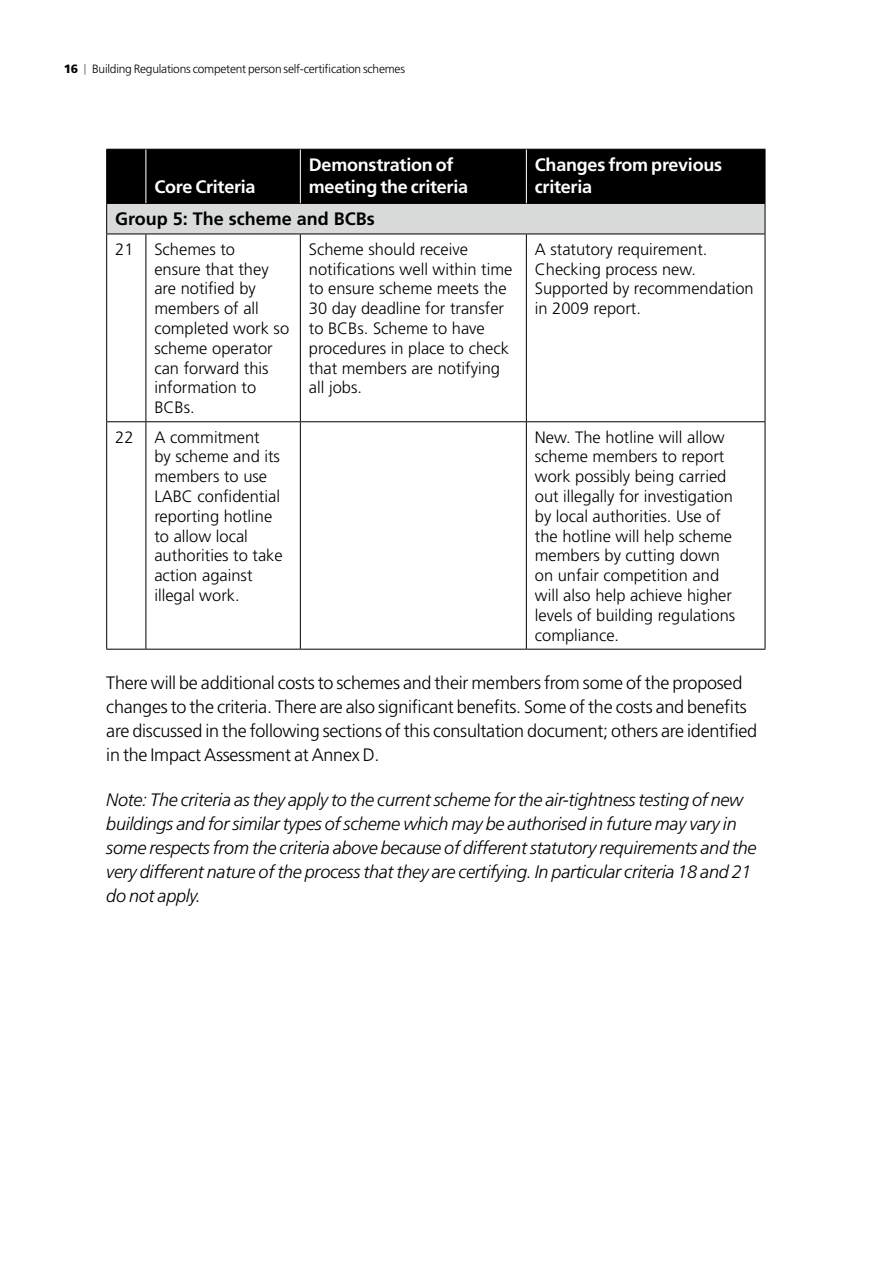
<style>
.page{position:relative;width:893px;height:1263px;background:#fff}
.page>*{position:absolute;margin:0;border:0;box-sizing:border-box;transform-origin:0 0}
.t1{font:italic 300 18px/24px "Frutiger LT Std";letter-spacing:-.015em;color:#000}
.t2{font:300 18px/24px "Frutiger LT Std";letter-spacing:-.015em;color:#000}
.t3{font:700 18px/21.6px "Frutiger LT Std";letter-spacing:-.015em;color:#fff}
.t4{font:700 18px "Frutiger LT Std";color:#000}
.t5{font:300 16.5px/19.8px "Frutiger LT Std";color:#000}
.t6{font:300 12px "Frutiger LT Std";letter-spacing:-.02em;color:#000}
.s1{font-weight:900}
.s2{font-size:10.8px;color:#565655}
</style>
<div class="page">
<div style="left:107px;top:150px;width:658px;height:53px;background:#000"></div>
<div style="left:107px;top:203px;width:658px;height:31px;background:#d9dada"></div>
<hr style="left:106px;top:204px;width:1px;height:30px;background:#000">
<hr style="left:765px;top:204px;width:1px;height:30px;background:#000">
<hr style="left:106px;top:234px;width:40px;height:1px;background:#000">
<hr style="left:106px;top:234px;width:1px;height:187px;background:#000">
<hr style="left:146px;top:234px;width:154px;height:1px;background:#000">
<hr style="left:146px;top:234px;width:1px;height:187px;background:#000">
<hr style="left:300px;top:234px;width:226px;height:1px;background:#000">
<hr style="left:300px;top:234px;width:1px;height:187px;background:#000">
<hr style="left:526px;top:234px;width:239px;height:1px;background:#000">
<hr style="left:526px;top:234px;width:1px;height:187px;background:#000">
<hr style="left:765px;top:234px;width:1px;height:187px;background:#000">
<hr style="left:106px;top:421px;width:40px;height:1px;background:#000">
<hr style="left:106px;top:422px;width:1px;height:227px;background:#000">
<hr style="left:146px;top:421px;width:154px;height:1px;background:#000">
<hr style="left:146px;top:422px;width:1px;height:227px;background:#000">
<hr style="left:300px;top:421px;width:226px;height:1px;background:#000">
<hr style="left:300px;top:422px;width:1px;height:227px;background:#000">
<hr style="left:526px;top:421px;width:239px;height:1px;background:#000">
<hr style="left:526px;top:422px;width:1px;height:227px;background:#000">
<hr style="left:765px;top:422px;width:1px;height:227px;background:#000">
<hr style="left:106px;top:649px;width:40px;height:1px;background:#000">
<hr style="left:146px;top:649px;width:154px;height:1px;background:#000">
<hr style="left:300px;top:649px;width:226px;height:1px;background:#000">
<hr style="left:526px;top:649px;width:239px;height:1px;background:#000">
<hr style="left:106px;top:149px;width:40px;height:1px;background:#000">
<hr style="left:106px;top:150px;width:1px;height:53px;background:#000">
<hr style="left:146px;top:149px;width:154px;height:1px;background:#000">
<hr style="left:300px;top:149px;width:226px;height:1px;background:#000">
<hr style="left:526px;top:149px;width:239px;height:1px;background:#000">
<hr style="left:765px;top:150px;width:1px;height:53px;background:#000">
<hr style="left:106px;top:203px;width:40px;height:1px;background:#000">
<hr style="left:146px;top:203px;width:154px;height:1px;background:#000">
<hr style="left:300px;top:203px;width:226px;height:1px;background:#000">
<hr style="left:526px;top:203px;width:239px;height:1px;background:#000">
<hr style="left:146px;top:150px;width:1px;height:53px;background:#fff">
<hr style="left:300px;top:150px;width:1px;height:53px;background:#fff">
<hr style="left:526px;top:150px;width:1px;height:53px;background:#fff">
<p class="t6" style="left:64px;top:62px;width:343px"><span class="s1">16</span> <span class="s2">|</span> Building Regulations competent person self-certification schemes</p>
<p class="t3" style="left:309px;top:154px;width:161px">Demonstration of meeting the criteria</p>
<p class="t3" style="left:535px;top:154px;width:189px">Changes from previous criteria</p>
<p class="t4" style="left:115px;top:209px;width:261px">Group 5: The scheme and BCBs</p>
<p class="t5" style="left:115px;top:239px;width:20px">21</p>
<p class="t5" style="left:154px;top:239px;width:136px">Schemes to<br>ensure that they are notified by members of all completed work so scheme operator can forward this information to<br>BCBs.</p>
<p class="t5" style="left:309px;top:239px;width:205px">Scheme should receive notifications well within time to ensure scheme meets the<br>30 day deadline for transfer to BCBs. Scheme to have procedures in place to check that members are notifying all jobs.</p>
<p class="t5" style="left:535px;top:239px;width:220px">A statutory requirement.<br>Checking process new.<br>Supported by recommendation in 2009 report.</p>
<p class="t5" style="left:115px;top:427px;width:20px">22</p>
<p class="t5" style="left:154px;top:427px;width:130px">A commitment<br>by scheme and its members to use<br>LABC confidential reporting hotline to allow local authorities to take action against illegal work.</p>
<p class="t5" style="left:535px;top:427px;width:202px">New. The hotline will allow scheme members to report work possibly being carried out illegally for investigation by local authorities. Use of the hotline will help scheme members by cutting down on unfair competition and will also help achieve higher levels of building regulations compliance.</p>
<p class="t2" style="left:106px;top:671px;width:652px">There will be additional costs to schemes and their members from some of the proposed changes to the criteria. There are also significant benefits. Some of the costs and benefits are discussed in the following sections of this consultation document; others are identified in the Impact Assessment at Annex D.</p>
<p class="t1" style="left:106px;top:787px;width:652px">Note: The criteria as they apply to the current scheme for the air-tightness testing of new buildings and for similar types of scheme which may be authorised in future may vary in some respects from the criteria above because of different statutory requirements and the very different nature of the process that they are certifying. In particular criteria 18 and 21 do not apply.</p>
<p class="t3" style="left:154px;top:176px;width:103px">Core Criteria</p>
</div>
